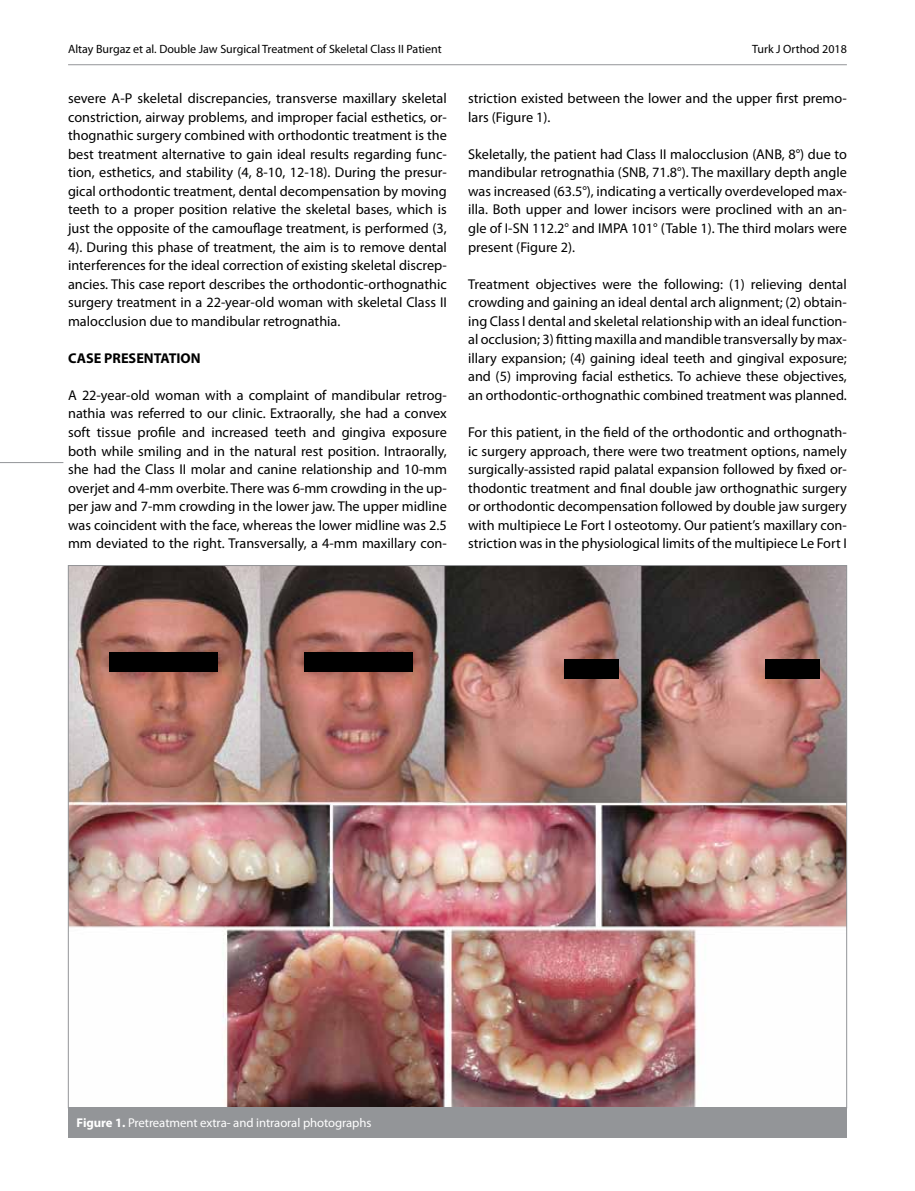
<style>
.page{position:relative;width:915px;height:1191px;background:#fff}
.page>*{position:absolute;margin:0;border:0;box-sizing:border-box;transform-origin:0 0}
.t1{font:14.25px/18.6px "Myriad Pro";color:#000;text-align:justify}
.t2{font:700 14.25px "Myriad Pro";color:#000}
.t3{font:12.75px "Myriad Pro";letter-spacing:-.005em;color:#fff}
.t4{font:12px "Myriad Pro";color:#000}
.s1{font-weight:700}
</style>
<div class="page">
<hr style="left:68px;top:64px;width:778px;height:1px;background:#939598">
<hr style="left:0;top:462px;width:63px;height:1px;background:#939598">
<img style="left:70px;top:567px;width:774px;height:539px">
<div style="left:68px;top:1107px;width:778px;height:30px;background:#939598"></div>
<div style="left:109px;top:652px;width:109px;height:20px;background:#000"></div>
<div style="left:304px;top:652px;width:108px;height:20px;background:#000"></div>
<div style="left:564px;top:659px;width:55px;height:19px;background:#000"></div>
<div style="left:764px;top:659px;width:55px;height:19px;background:#000"></div>
<p class="t4" style="left:68px;top:42px;width:375px">Altay Burgaz et al. Double Jaw Surgical Treatment of Skeletal Class II Patient</p>
<p class="t4" style="left:751px;top:42px;width:96px">Turk J Orthod 2018</p>
<p class="t1" style="left:68px;top:89px;width:380px">severe A-P skeletal discrepancies, transverse maxillary skeletal constriction, airway problems, and improper facial esthetics, or&shy;thognathic surgery combined with orthodontic treatment is the best treatment alternative to gain ideal results regarding func&shy;tion, esthetics, and stability (4, 8-10, 12-18). During the presur&shy;gical orthodontic treatment, dental decompensation by moving teeth to a proper position relative the skeletal bases, which is just the opposite of the camouflage treatment, is performed (3, 4). During this phase of treatment, the aim is to remove dental interferences for the ideal correction of existing skeletal discrep&shy;ancies. This case report describes the orthodontic-orthognathic surgery treatment in a 22-year-old woman with skeletal Class II malocclusion due to mandibular retrognathia.</p>
<p class="t2" style="left:68px;top:349px;width:134px">CASE PRESENTATION</p>
<p class="t1" style="left:68px;top:385px;width:380px">A 22-year-old woman with a complaint of mandibular retrog&shy;nathia was referred to our clinic. Extraorally, she had a convex soft tissue profile and increased teeth and gingiva exposure both while smiling and in the natural rest position. Intraorally, she had the Class II molar and canine relationship and 10-mm overjet and 4-mm overbite. There was 6-mm crowding in the up&shy;per jaw and 7-mm crowding in the lower jaw. The upper midline was coincident with the face, whereas the lower midline was 2.5 mm deviated to the right. Transversally, a 4-mm maxillary con-</p>
<p class="t1" style="left:468px;top:89px;width:380px">striction existed between the lower and the upper first premo&shy;lars (Figure 1).</p>
<p class="t1" style="left:468px;top:144px;width:380px">Skeletally, the patient had Class II malocclusion (ANB, 8°) due to mandibular retrognathia (SNB, 71.8°). The maxillary depth angle was increased (63.5°), indicating a vertically overdeveloped max&shy;illa. Both upper and lower incisors were proclined with an an&shy;gle of I-SN 112.2° and IMPA 101° (Table 1). The third molars were present (Figure 2).</p>
<p class="t1" style="left:468px;top:274px;width:380px">Treatment objectives were the following: (1) relieving dental crowding and gaining an ideal dental arch alignment; (2) obtain&shy;ing Class I dental and skeletal relationship with an ideal function&shy;al occlusion; 3) fitting maxilla and mandible transversally by max&shy;illary expansion; (4) gaining ideal teeth and gingival exposure; and (5) improving facial esthetics. To achieve these objectives, an orthodontic-orthognathic combined treatment was planned.</p>
<p class="t1" style="left:468px;top:423px;width:380px">For this patient, in the field of the orthodontic and orthognath&shy;ic surgery approach, there were two treatment options, namely surgically-assisted rapid palatal expansion followed by fixed or&shy;thodontic treatment and final double jaw orthognathic surgery or orthodontic decompensation followed by double jaw surgery with multipiece Le Fort I osteotomy. Our patient’s maxillary con&shy;striction was in the physiological limits of the multipiece Le Fort I</p>
<p class="t3" style="left:77px;top:1115px;width:296px"><span class="s1">Figure 1.</span> Pretreatment extra- and intraoral photographs</p>
</div>
